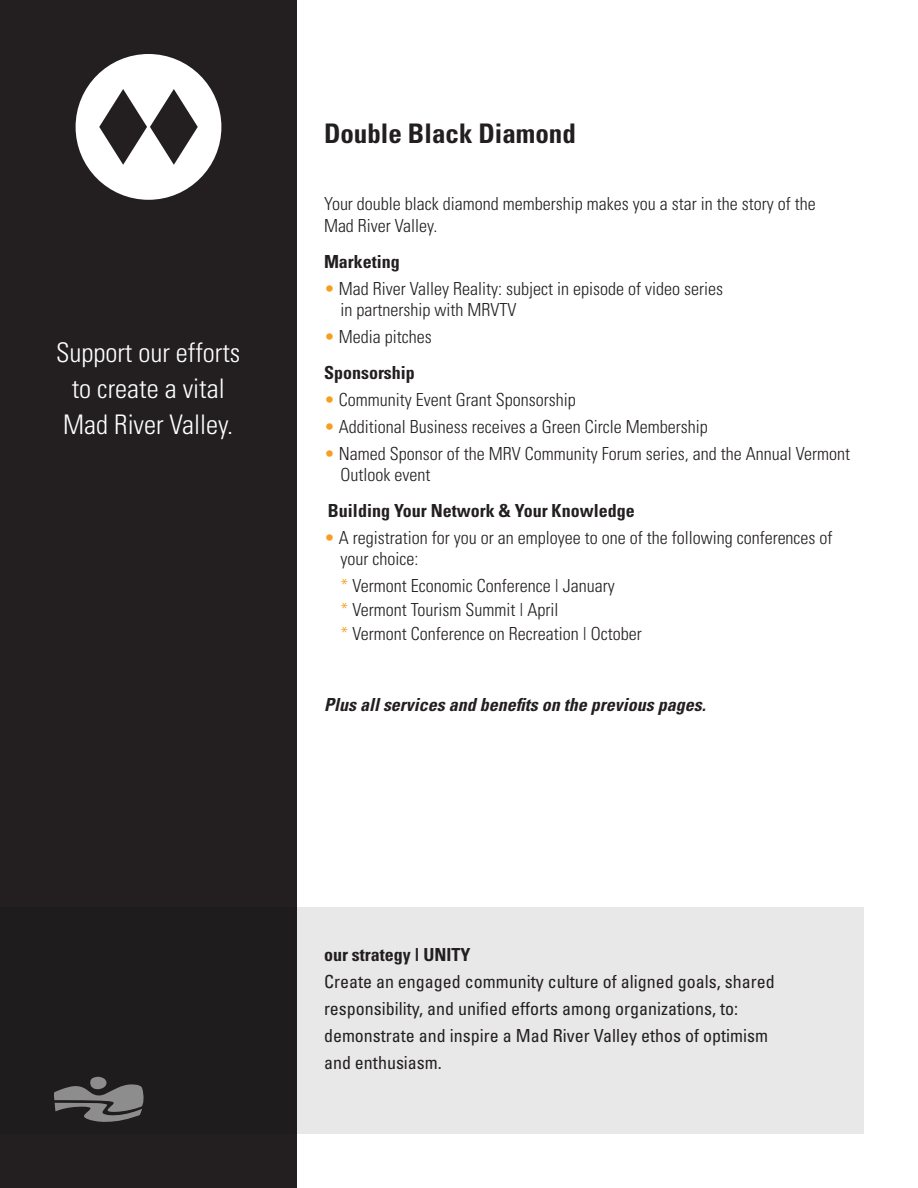
<style>
.page{position:relative;width:918px;height:1188px;background:#fff}
.page>*{position:absolute;margin:0;border:0;box-sizing:border-box;transform-origin:0 0}
.t1{font:300 condensed 27px/36px "Univers";color:#fff;text-align:center}
.t2{font:700 condensed 27px "Univers";color:#231f20}
.t3{font:300 condensed 18px/21px "Univers";color:#231f20}
.t4{font:condensed 18px/27px "Univers";color:#231f20}
.t5{font:700 condensed 18px "Univers";color:#231f20}
.t6{font:italic 700 condensed 18px "Univers";color:#231f20}
.s1{color:#f89e1e}
.s2{font-weight:700}
</style>
<div class="page">
<div style="left:0;top:0;width:297px;height:1188px;background:#231f20"></div>
<div style="left:76px;top:54px;width:145px;height:146px;background:#fff;border-radius:50%"></div>
<svg style="left:99px;top:89px;width:99px;height:76px"></svg>
<div style="left:297px;top:907px;width:567px;height:227px;background:#e8e8e9"></div>
<svg style="left:54px;top:1076px;width:90px;height:46px"></svg>
<p class="t1" style="left:56px;top:334px;width:186px">Support our efforts to create a vital<br>Mad River Valley.</p>
<p class="t2" style="left:324px;top:116px;width:253px">Double Black Diamond</p>
<p class="t3" style="left:324px;top:193px;width:493px">Your double black diamond membership makes you a star in the story of the</p>
<p class="t3" style="left:324px;top:215px;width:115px">Mad River Valley.</p>
<p class="t5" style="left:324px;top:250px;width:77px">Marketing</p>
<p class="t3" style="left:341px;top:277px;width:384px;line-height:21.6px;text-indent:-17px"><span class="s1">•</span> Mad River Valley Reality: subject in episode of video series in partnership with MRVTV</p>
<p class="t3" style="left:324px;top:319px;width:109px;line-height:36px"><span class="s1">•</span> Media pitches<br><span class="s2">Sponsorship</span></p>
<p class="t3" style="left:324px;top:389px;width:253px"><span class="s1">•</span> Community Event Grant Sponsorship</p>
<p class="t3" style="left:324px;top:416px;width:385px"><span class="s1">•</span> Additional Business receives a Green Circle Membership</p>
<p class="t3" style="left:341px;top:443px;width:511px;text-indent:-17px"><span class="s1">•</span> Named Sponsor of the MRV Community Forum series, and the Annual Vermont<br>Outlook event</p>
<p class="t5" style="left:328px;top:500px;width:308px">Building Your Network &amp; Your Knowledge</p>
<p class="t3" style="left:341px;top:527px;width:494px;text-indent:-17px"><span class="s1">•</span> A registration for you or an employee to one of the following conferences of your choice:</p>
<p class="t3" style="left:340px;top:575px;width:276px"><span class="s1">*</span> Vermont Economic Conference | January</p>
<p class="t3" style="left:340px;top:599px;width:219px"><span class="s1">*</span> Vermont Tourism Summit | April</p>
<p class="t3" style="left:340px;top:623px;width:303px"><span class="s1">*</span> Vermont Conference on Recreation | October</p>
<p class="t6" style="left:324px;top:693px;width:383px">Plus all services and benefits on the previous pages.</p>
<p class="t5" style="left:324px;top:943px;width:148px">our strategy | UNITY</p>
<p class="t4" style="left:324px;top:967px;width:452px">Create an engaged community culture of aligned goals, shared responsibility, and unified efforts among organizations, to:</p>
<p class="t4" style="left:324px;top:1021px;width:446px">demonstrate and inspire a Mad River Valley ethos of optimism</p>
<p class="t4" style="left:324px;top:1048px;width:119px">and enthusiasm.</p>
</div>
